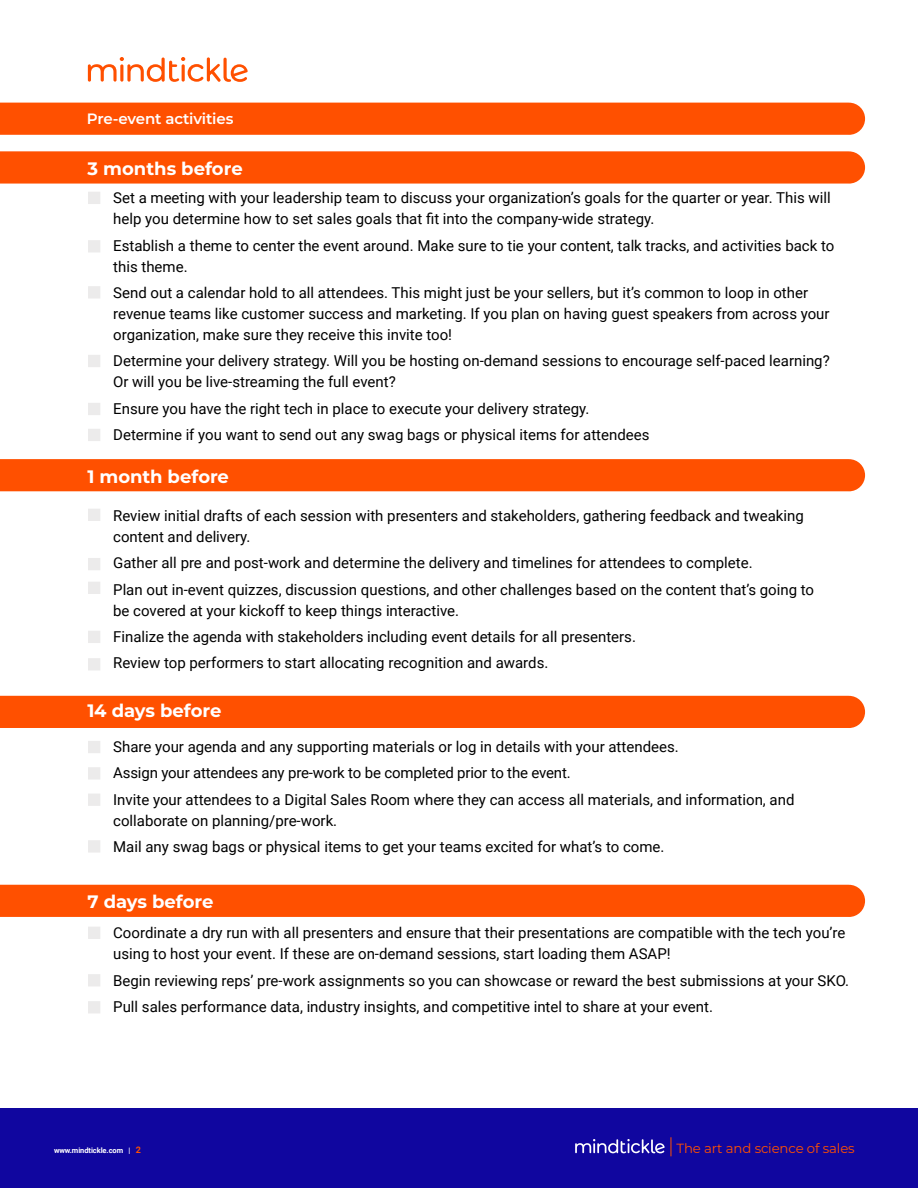
<style>
.page{position:relative;width:918px;height:1188px;background:#fff}
.page>*{position:absolute;margin:0;border:0;box-sizing:border-box;transform-origin:0 0}
.t1{font:700 18px "Montserrat";letter-spacing:-.005em;color:#fff}
.t2{font:15px/26.4px "Roboto";color:#000}
.t3{font:600 15px "Montserrat";letter-spacing:-.01em;color:#fff}
.t4{font:13.35px "Montserrat";letter-spacing:-.01em;color:#ff5000}
.t5{font:700 7.5px "Roboto";letter-spacing:-.01em;color:#fff}
.s1{font-size:9px;color:#ff5000}
</style>
<div class="page">
<svg style="left:88px;top:57px;width:160px;height:25px"></svg>
<div style="left:0;top:1108px;width:918px;height:80px;background:#10069f"></div>
<div style="left:0;top:103px;width:865px;height:32px;background:#ff5000"></div>
<div style="left:0;top:151px;width:865px;height:33px;background:#ff5000"></div>
<div style="left:0;top:459px;width:865px;height:32px;background:#ff5000"></div>
<div style="left:0;top:696px;width:865px;height:32px;background:#ff5000"></div>
<div style="left:0;top:885px;width:865px;height:32px;background:#ff5000"></div>
<svg style="left:575px;top:1137px;width:96px;height:19px"></svg>
<div style="left:89px;top:193px;width:10px;height:10px;background:#ecebeb"></div>
<div style="left:88px;top:192px;width:12px;height:12px;border:3px solid #ecebeb"></div>
<div style="left:89px;top:241px;width:10px;height:10px;background:#ecebeb"></div>
<div style="left:88px;top:240px;width:12px;height:12px;border:3px solid #ecebeb"></div>
<div style="left:89px;top:287px;width:10px;height:10px;background:#ecebeb"></div>
<div style="left:88px;top:286px;width:12px;height:13px;border:3px solid #ecebeb"></div>
<div style="left:89px;top:356px;width:10px;height:10px;background:#ecebeb"></div>
<div style="left:88px;top:355px;width:12px;height:12px;border:3px solid #ecebeb"></div>
<div style="left:89px;top:404px;width:10px;height:10px;background:#ecebeb"></div>
<div style="left:88px;top:403px;width:12px;height:12px;border:3px solid #ecebeb"></div>
<div style="left:89px;top:430px;width:10px;height:10px;background:#ecebeb"></div>
<div style="left:88px;top:429px;width:12px;height:12px;border:3px solid #ecebeb"></div>
<div style="left:89px;top:510px;width:10px;height:10px;background:#ecebeb"></div>
<div style="left:88px;top:509px;width:12px;height:12px;border:3px solid #ecebeb"></div>
<div style="left:89px;top:559px;width:10px;height:10px;background:#ecebeb"></div>
<div style="left:88px;top:558px;width:12px;height:12px;border:3px solid #ecebeb"></div>
<div style="left:89px;top:583px;width:10px;height:10px;background:#ecebeb"></div>
<div style="left:88px;top:582px;width:12px;height:12px;border:3px solid #ecebeb"></div>
<div style="left:89px;top:632px;width:10px;height:10px;background:#ecebeb"></div>
<div style="left:88px;top:631px;width:12px;height:12px;border:3px solid #ecebeb"></div>
<div style="left:89px;top:659px;width:10px;height:10px;background:#ecebeb"></div>
<div style="left:88px;top:658px;width:12px;height:12px;border:3px solid #ecebeb"></div>
<div style="left:89px;top:742px;width:10px;height:10px;background:#ecebeb"></div>
<div style="left:88px;top:741px;width:12px;height:12px;border:3px solid #ecebeb"></div>
<div style="left:89px;top:768px;width:10px;height:10px;background:#ecebeb"></div>
<div style="left:88px;top:767px;width:12px;height:13px;border:3px solid #ecebeb"></div>
<div style="left:89px;top:795px;width:10px;height:10px;background:#ecebeb"></div>
<div style="left:88px;top:794px;width:12px;height:12px;border:3px solid #ecebeb"></div>
<div style="left:89px;top:842px;width:10px;height:9px;background:#ecebeb"></div>
<div style="left:88px;top:840px;width:12px;height:13px;border:3px solid #ecebeb"></div>
<div style="left:89px;top:928px;width:10px;height:10px;background:#ecebeb"></div>
<div style="left:88px;top:927px;width:12px;height:12px;border:3px solid #ecebeb"></div>
<div style="left:89px;top:975px;width:10px;height:10px;background:#ecebeb"></div>
<div style="left:88px;top:974px;width:12px;height:12px;border:3px solid #ecebeb"></div>
<div style="left:89px;top:1002px;width:10px;height:10px;background:#ecebeb"></div>
<div style="left:88px;top:1001px;width:12px;height:12px;border:3px solid #ecebeb"></div>
<p class="t3" style="left:87px;top:109px;width:148px">Pre-event activities</p>
<p class="t1" style="left:87px;top:155px;width:157px">3 months before</p>
<p class="t2" style="left:113px;top:187px;width:719px;line-height:21px">Set a meeting with your leadership team to discuss your organization’s goals for the quarter or year. This will help you determine how to set sales goals that fit into the company-wide strategy.</p>
<p class="t2" style="left:113px;top:234px;width:723px;line-height:21px">Establish a theme to center the event around. Make sure to tie your content, talk tracks, and activities back to this theme.</p>
<p class="t2" style="left:113px;top:282px;width:718px;line-height:21px">Send out a calendar hold to all attendees. This might just be your sellers, but it’s common to loop in other revenue teams like customer success and marketing. If you plan on having guest speakers from across your organization, make sure they receive this invite too!</p>
<p class="t2" style="left:113px;top:350px;width:718px;line-height:21px">Determine your delivery strategy. Will you be hosting on-demand sessions to encourage self-paced learning?<br>Or will you be live-streaming the full event?</p>
<p class="t2" style="left:113px;top:395px;width:538px">Ensure you have the right tech in place to execute your delivery strategy.<br>Determine if you want to send out any swag bags or physical items for attendees</p>
<p class="t1" style="left:87px;top:464px;width:143px">1 month before</p>
<p class="t2" style="left:113px;top:504px;width:692px;line-height:21px">Review initial drafts of each session with presenters and stakeholders, gathering feedback and tweaking content and delivery.</p>
<p class="t2" style="left:113px;top:549px;width:702px">Gather all pre and post-work and determine the delivery and timelines for attendees to complete.<br>Plan out in-event quizzes, discussion questions, and other challenges based on the content that’s going to</p>
<p class="t2" style="left:113px;top:597px;width:524px">be covered at your kickoff to keep things interactive.<br>Finalize the agenda with stakeholders including event details for all presenters.<br>Review top performers to start allocating recognition and awards.</p>
<p class="t1" style="left:87px;top:698px;width:136px">14 days before</p>
<p class="t2" style="left:113px;top:733px;width:683px">Share your agenda and any supporting materials or log in details with your attendees.<br>Assign your attendees any pre-work to be completed prior to the event.<br>Invite your attendees to a Digital Sales Room where they can access all materials, and information, and</p>
<p class="t2" style="left:113px;top:806px;width:553px">collaborate on planning/pre-work.<br>Mail any swag bags or physical items to get your teams excited for what’s to come.</p>
<p class="t1" style="left:87px;top:889px;width:127px">7 days before</p>
<p class="t2" style="left:113px;top:922px;width:734px;line-height:21px">Coordinate a dry run with all presenters and ensure that their presentations are compatible with the tech you’re using to host your event. If these are on-demand sessions, start loading them ASAP!</p>
<p class="t2" style="left:113px;top:966px;width:737px">Begin reviewing reps’ pre-work assignments so you can showcase or reward the best submissions at your SKO.<br>Pull sales performance data, industry insights, and competitive intel to share at your event.</p>
<p class="t5" style="left:54px;top:1145px;width:88px">www.mindtickle.com | <span class="s1">2</span></p>
<p class="t4" style="left:677px;top:1139px;width:180px">The art and science of sales</p>
</div>
